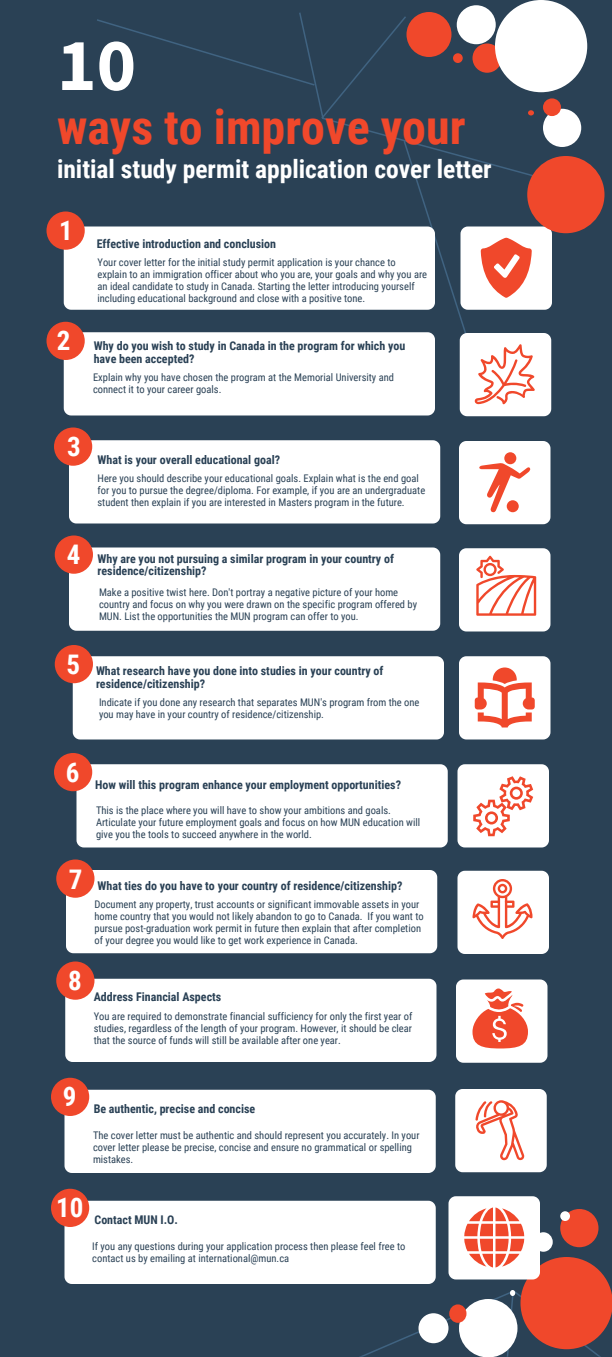
<style>
.page{position:relative;width:612px;height:1357px;background:#2a4155}
.page>*{position:absolute;margin:0;border:0;box-sizing:border-box;transform-origin:0 0}
.t1{font:700 48px "Roboto Condensed";color:#f0482b}
.t2{font:700 27px "Roboto Condensed";color:#fff}
.t3{font:700 25.5px "Roboto Condensed";color:#fff}
.t4{font:700 13.5px "Roboto Condensed";color:#2a4155}
.t5{font:700 12px/12.8px "Roboto Condensed";color:#2a4155}
.t6{font:10.5px/12px "Roboto Condensed";color:#2a4155}
</style>
<div class="page">
<div style="left:527px;top:156px;width:78px;height:77px;background:#f0482b;border-radius:50%"></div>
<div style="left:457px;top:5px;width:39px;height:39px;background:#fff;border-radius:50%"></div>
<div style="left:495px;top:0;width:92px;height:92px;background:#fff;border-radius:50%"></div>
<div style="left:47px;top:211px;width:38px;height:39px;background:#f0482b;border-radius:50%"></div>
<div style="left:69px;top:440px;width:371px;height:84px;background:#fff"></div>
<div style="left:54px;top:427px;width:38px;height:39px;background:#f0482b;border-radius:50%"></div>
<div style="left:69px;top:548px;width:371px;height:83px;background:#fff"></div>
<div style="left:55px;top:535px;width:38px;height:39px;background:#f0482b;border-radius:50%"></div>
<div style="left:73px;top:656px;width:371px;height:84px;background:#fff"></div>
<div style="left:55px;top:645px;width:38px;height:38px;background:#f0482b;border-radius:50%"></div>
<div style="left:76px;top:764px;width:372px;height:84px;background:#fff"></div>
<div style="left:54px;top:753px;width:38px;height:38px;background:#f0482b;border-radius:50%"></div>
<div style="left:66px;top:870px;width:371px;height:83px;background:#fff"></div>
<div style="left:56px;top:859px;width:39px;height:39px;background:#f0482b;border-radius:50%"></div>
<div style="left:65px;top:979px;width:371px;height:83px;background:#fff"></div>
<div style="left:64px;top:1090px;width:372px;height:83px;background:#fff"></div>
<div style="left:51px;top:1078px;width:38px;height:38px;background:#f0482b;border-radius:50%"></div>
<div style="left:51px;top:1189px;width:38px;height:38px;background:#f0482b;border-radius:50%"></div>
<svg style="left:459px;top:548px;width:91px;height:84px;background:#f9e2df"></svg>
<svg style="left:459px;top:656px;width:91px;height:84px;background:#f8d8d2"></svg>
<svg style="left:458px;top:764px;width:91px;height:84px;background:#fae6e3"></svg>
<svg style="left:458px;top:871px;width:91px;height:83px;background:#fce8e5"></svg>
<div style="left:47px;top:322px;width:38px;height:38px;background:#f0482b;border-radius:50%"></div>
<div style="left:56px;top:961px;width:39px;height:39px;background:#f0482b;border-radius:50%"></div>
<svg style="left:459px;top:441px;width:91px;height:83px;background:#fbe6e3"></svg>
<svg style="left:456px;top:980px;width:92px;height:83px;background:#f7cbc4"></svg>
<svg style="left:455px;top:1089px;width:92px;height:83px;background:#fbeae8"></svg>
<svg style="left:64px;top:1196px;width:548px;height:161px"></svg>
<svg style="left:62px;top:12px;width:521px;height:404px"></svg>
<h1 class="t1" style="left:57px;top:93px;width:410px">ways to improve your</h1>
<h3 class="t3" style="left:57px;top:151px;width:436px">initial study permit application cover letter</h3>
<h2 class="t2" style="left:59px;top:211px;width:15px">1</h2>
<h2 class="t2" style="left:57px;top:322px;width:15px">2</h2>
<p class="t5" style="left:97px;top:236px;width:181px">Effective introduction and conclusion</p>
<p class="t6" style="left:98px;top:255px;width:331px">Your cover letter for the initial study permit application is your chance to explain to an immigration officer about who you are, your goals and why you are an ideal candidate to study in Canada. Starting the letter introducing yourself including educational background and close with a positive tone.</p>
<p class="t5" style="left:94px;top:339px;width:313px">Why do you wish to study in Canada in the program for which you have been accepted?</p>
<p class="t6" style="left:93px;top:371px;width:303px">Explain why you have chosen the program at the Memorial University and connect it to your career goals.</p>
<h2 class="t2" style="left:67px;top:427px;width:15px">3</h2>
<p class="t5" style="left:98px;top:452px;width:184px">What is your overall educational goal?</p>
<p class="t6" style="left:98px;top:472px;width:329px">Here you should describe your educational goals. Explain what is the end goal for you to pursue the degree/diploma. For example, if you are an undergraduate student then explain if you are interested in Masters program in the future.</p>
<h2 class="t2" style="left:67px;top:535px;width:15px">4</h2>
<p class="t5" style="left:98px;top:551px;width:298px">Why are you not pursuing a similar program in your country of residence/citizenship?</p>
<p class="t6" style="left:99px;top:586px;width:320px">Make a positive twist here. Don't portray a negative picture of your home country and focus on why you were drawn on the specific program offered by<br>MUN. List the opportunities the MUN program can offer to you.</p>
<p class="t4" style="left:86px;top:591px;width:194px">Choose the right chart for your data</p>
<h2 class="t2" style="left:67px;top:645px;width:15px">5</h2>
<p class="t5" style="left:96px;top:664px;width:289px">What research have you done into studies in your country of residence/citizenship?</p>
<p class="t6" style="left:99px;top:696px;width:322px">Indicate if you done any research that separates MUN's program from the one you may have in your country of residence/citizenship.</p>
<p class="t4" style="left:86px;top:699px;width:194px">Choose the right chart for your data</p>
<h2 class="t2" style="left:66px;top:754px;width:15px">6</h2>
<p class="t5" style="left:95px;top:778px;width:307px">How will this program enhance your employment opportunities?</p>
<p class="t6" style="left:96px;top:804px;width:326px">This is the place where you will have to show your ambitions and goals.<br>Articulate your future employment goals and focus on how MUN education will give you the tools to succeed anywhere in the world.</p>
<p class="t4" style="left:85px;top:808px;width:194px">Choose the right chart for your data</p>
<h2 class="t2" style="left:69px;top:860px;width:15px">7</h2>
<p class="t5" style="left:98px;top:878px;width:307px">What ties do you have to your country of residence/citizenship?</p>
<p class="t6" style="left:94px;top:897px;width:331px">Document any property, trust accounts or significant immovable assets in your home country that you would not likely abandon to go to Canada. If you want to pursue post-graduation work permit in future then explain that after completion of your degree you would like to get work experience in Canada.</p>
<p class="t4" style="left:84px;top:913px;width:194px">Choose the right chart for your data</p>
<h2 class="t2" style="left:68px;top:961px;width:15px">8</h2>
<p class="t5" style="left:94px;top:990px;width:129px">Address Financial Aspects</p>
<p class="t6" style="left:94px;top:1010px;width:320px;text-align:justify">You are required to demonstrate financial sufficiency for only the first year of studies, regardless of the length of your program. However, it should be clear that the source of funds will still be available after one year.</p>
<p class="t4" style="left:83px;top:1022px;width:194px">Choose the right chart for your data</p>
<h2 class="t2" style="left:63px;top:1078px;width:15px">9</h2>
<p class="t5" style="left:94px;top:1102px;width:163px">Be authentic, precise and concise</p>
<p class="t6" style="left:93px;top:1128px;width:328px">The cover letter must be authentic and should represent you accurately. In your cover letter please be precise, concise and ensure no grammatical or spelling mistakes.</p>
<p class="t4" style="left:82px;top:1132px;width:194px">Choose the right chart for your data</p>
<h2 class="t2" style="left:56px;top:1189px;width:29px">10</h2>
<p class="t5" style="left:94px;top:1213px;width:85px">Contact MUN I.O.</p>
<p class="t6" style="left:92px;top:1239px;width:315px">If you any questions during your application process then please feel free to contact us by emailing at international@mun.ca</p>
<p class="t4" style="left:82px;top:1243px;width:194px">Choose the right chart for your data</p>
</div>
